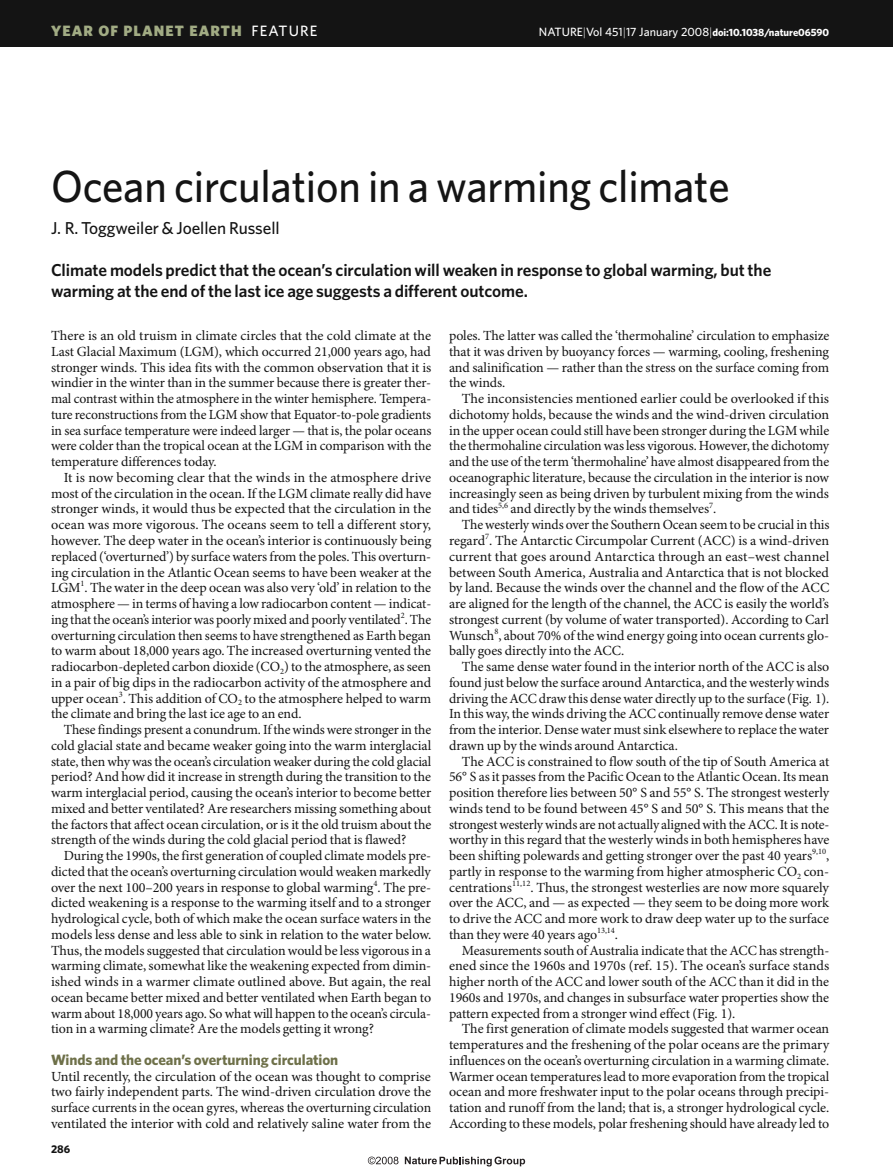
<style>
.page{position:relative;width:893px;height:1174px;background:#fff}
.page>*{position:absolute;margin:0;border:0;box-sizing:border-box;transform-origin:0 0}
.t1{font:500 45px "Whitney";letter-spacing:-.005em;color:#141414;scale:.95 1}
.t2{font:600 17.25px/21px "Whitney";letter-spacing:-.005em;color:#141414}
.t3{font:500 17.25px "Whitney";letter-spacing:-.005em;color:#141414}
.t4{font:700 15px "Whitney";letter-spacing:-.005em;color:#6e7049}
.t5{font:900 15px "Whitney";letter-spacing:.075em;color:#a2ac84}
.t6{font:13.95px/15.8px "Minion Pro";letter-spacing:-.005em;color:#141414;text-align:justify}
.t7{font:500 12px "Whitney";color:#fff}
.t8{font:700 11.25px "Whitney";color:#141414}
.s1{font-weight:500;color:#fff}
.s2{font-weight:300}
.s3{font-weight:700;font-size:10.5px}
</style>
<div class="page">
<div style="left:0;top:0;width:893px;height:47px;background:#141414"></div>
<svg style="left:405px;top:1156px;width:120px;height:10px"></svg>
<svg style="left:368px;top:1156px;width:30px;height:8px"></svg>
<p class="t5" style="left:51px;top:25px;width:268px">YEAR OF PLANET EARTH <span class="s1">FEATURE</span></p>
<p class="t7" style="left:539px;top:27px;width:292px">NATURE<span class="s2">|</span>Vol 451<span class="s2">|</span>17 January 2008<span class="s2">|</span><span class="s3">doi:10.1038/nature06590</span></p>
<h1 class="t1" style="left:51px;top:169px;width:716px">Ocean circulation in a warming climate</h1>
<p class="t3" style="left:51px;top:221px;width:230px">J. R. Toggweiler &amp; Joellen Russell</p>
<p class="t2" style="left:51px;top:261px;width:722px">Climate models predict that the ocean’s circulation will weaken in response to global warming, but the warming at the end of the last ice age suggests a different outcome.</p>
<p class="t6" style="left:51px;top:329px;width:382px">There is an old truism in climate circles that the cold climate at the Last Glacial Maximum (LGM), which occurred 21,000 years ago, had stronger winds. This idea fits with the common observation that it is windier in the winter than in the summer because there is greater ther&shy;mal contrast within the atmosphere in the winter hemisphere. Tempera&shy;ture reconstructions from the LGM show that Equator-to-pole gradients in sea surface temperature were indeed larger — that is, the polar oceans were colder than the tropical ocean at the LGM in comparison with the temperature differences today.</p>
<p class="t6" style="left:51px;top:471px;width:382px;text-indent:13px">It is now becoming clear that the winds in the atmosphere drive most of the circulation in the ocean. If the LGM climate really did have stronger winds, it would thus be expected that the circulation in the ocean was more vigorous. The oceans seem to tell a different story, however. The deep water in the ocean’s interior is continuously being replaced (‘overturned’) by surface waters from the poles. This overturn&shy;ing circulation in the Atlantic Ocean seems to have been weaker at the LGM<sup>1</sup>. The water in the deep ocean was also very ‘old’ in relation to the atmosphere — in terms of having a low radiocarbon content — indicat&shy;ing that the ocean’s interior was poorly mixed and poorly ventilated<sup>2</sup>. The overturning circulation then seems to have strengthened as Earth began to warm about 18,000 years ago. The increased overturning vented the radiocarbon-depleted carbon dioxide (CO<sub>2</sub>) to the atmosphere, as seen in a pair of big dips in the radiocarbon activity of the atmosphere and upper ocean<sup>3</sup>. This addition of CO<sub>2</sub> to the atmosphere helped to warm the climate and bring the last ice age to an end.</p>
<p class="t6" style="left:51px;top:723px;width:382px;text-indent:13px">These findings present a conundrum. If the winds were stronger in the cold glacial state and became weaker going into the warm interglacial state, then why was the ocean’s circulation weaker during the cold glacial period? And how did it increase in strength during the transition to the warm interglacial period, causing the ocean’s interior to become better mixed and better ventilated? Are researchers missing something about the factors that affect ocean circulation, or is it the old truism about the strength of the winds during the cold glacial period that is flawed?</p>
<p class="t6" style="left:51px;top:849px;width:382px;text-indent:13px">During the 1990s, the first generation of coupled climate models pre&shy;dicted that the ocean’s overturning circulation would weaken markedly over the next 100–200 years in response to global warming<sup>4</sup>. The pre&shy;dicted weakening is a response to the warming itself and to a stronger hydrological cycle, both of which make the ocean surface waters in the models less dense and less able to sink in relation to the water below.<br>Thus, the models suggested that circulation would be less vigorous in a warming climate, somewhat like the weakening expected from dimin&shy;ished winds in a warmer climate outlined above. But again, the real ocean became better mixed and better ventilated when Earth began to warm about 18,000 years ago. So what will happen to the ocean’s circula&shy;tion in a warming climate? Are the models getting it wrong?</p>
<p class="t4" style="left:51px;top:1054px;width:289px">Winds and the ocean’s overturning circulation</p>
<p class="t6" style="left:51px;top:1069px;width:382px">Until recently, the circulation of the ocean was thought to comprise two fairly independent parts. The wind-driven circulation drove the surface currents in the ocean gyres, whereas the overturning circulation ventilated the interior with cold and relatively saline water from the</p>
<p class="t8" style="left:51px;top:1144px;width:21px">286</p>
<p class="t6" style="left:449px;top:329px;width:382px">poles. The latter was called the ‘thermohaline’ circulation to emphasize that it was driven by buoyancy forces — warming, cooling, freshening and salinification — rather than the stress on the surface coming from the winds.</p>
<p class="t6" style="left:449px;top:392px;width:382px;text-indent:13px">The inconsistencies mentioned earlier could be overlooked if this dichotomy holds, because the winds and the wind-driven circulation in the upper ocean could still have been stronger during the LGM while the thermohaline circulation was less vigorous. However, the dichotomy and the use of the term ‘thermohaline’ have almost disappeared from the oceanographic literature, because the circulation in the interior is now increasingly seen as being driven by turbulent mixing from the winds and tides<sup>5,6</sup> and directly by the winds themselves<sup>7</sup>.</p>
<p class="t6" style="left:449px;top:518px;width:382px;text-indent:13px">The westerly winds over the Southern Ocean seem to be crucial in this regard<sup>7</sup>. The Antarctic Circumpolar Current (ACC) is a wind-driven current that goes around Antarctica through an east–west channel between South America, Australia and Antarctica that is not blocked by land. Because the winds over the channel and the flow of the ACC are aligned for the length of the channel, the ACC is easily the world’s strongest current (by volume of water transported). According to Carl Wunsch<sup>8</sup>, about 70% of the wind energy going into ocean currents glo&shy;bally goes directly into the ACC.</p>
<p class="t6" style="left:449px;top:660px;width:382px;text-indent:13px">The same dense water found in the interior north of the ACC is also found just below the surface around Antarctica, and the westerly winds driving the ACC draw this dense water directly up to the surface (Fig. 1).<br>In this way, the winds driving the ACC continually remove dense water from the interior. Dense water must sink elsewhere to replace the water drawn up by the winds around Antarctica.</p>
<p class="t6" style="left:449px;top:754px;width:382px;text-indent:13px">The ACC is constrained to flow south of the tip of South America at 56° S as it passes from the Pacific Ocean to the Atlantic Ocean. Its mean position therefore lies between 50° S and 55° S. The strongest westerly winds tend to be found between 45° S and 50° S. This means that the strongest westerly winds are not actually aligned with the ACC. It is note&shy;worthy in this regard that the westerly winds in both hemispheres have been shifting polewards and getting stronger over the past 40 years<sup>9,10</sup>, partly in response to the warming from higher atmospheric CO<sub>2</sub> con&shy;centrations<sup>11,12</sup>. Thus, the strongest westerlies are now more squarely over the ACC, and — as expected — they seem to be doing more work to drive the ACC and more work to draw deep water up to the surface than they were 40 years ago<sup>13,14</sup>.</p>
<p class="t6" style="left:449px;top:943px;width:382px;text-indent:13px">Measurements south of Australia indicate that the ACC has strength&shy;ened since the 1960s and 1970s (ref. 15). The ocean’s surface stands higher north of the ACC and lower south of the ACC than it did in the 1960s and 1970s, and changes in subsurface water properties show the pattern expected from a stronger wind effect (Fig. 1).</p>
<p class="t6" style="left:449px;top:1022px;width:382px;text-indent:13px">The first generation of climate models suggested that warmer ocean temperatures and the freshening of the polar oceans are the primary influences on the ocean’s overturning circulation in a warming climate.<br>Warmer ocean temperatures lead to more evaporation from the tropical ocean and more freshwater input to the polar oceans through precipi&shy;tation and runoff from the land; that is, a stronger hydrological cycle.<br>According to these models, polar freshening should have already led to</p>
</div>
